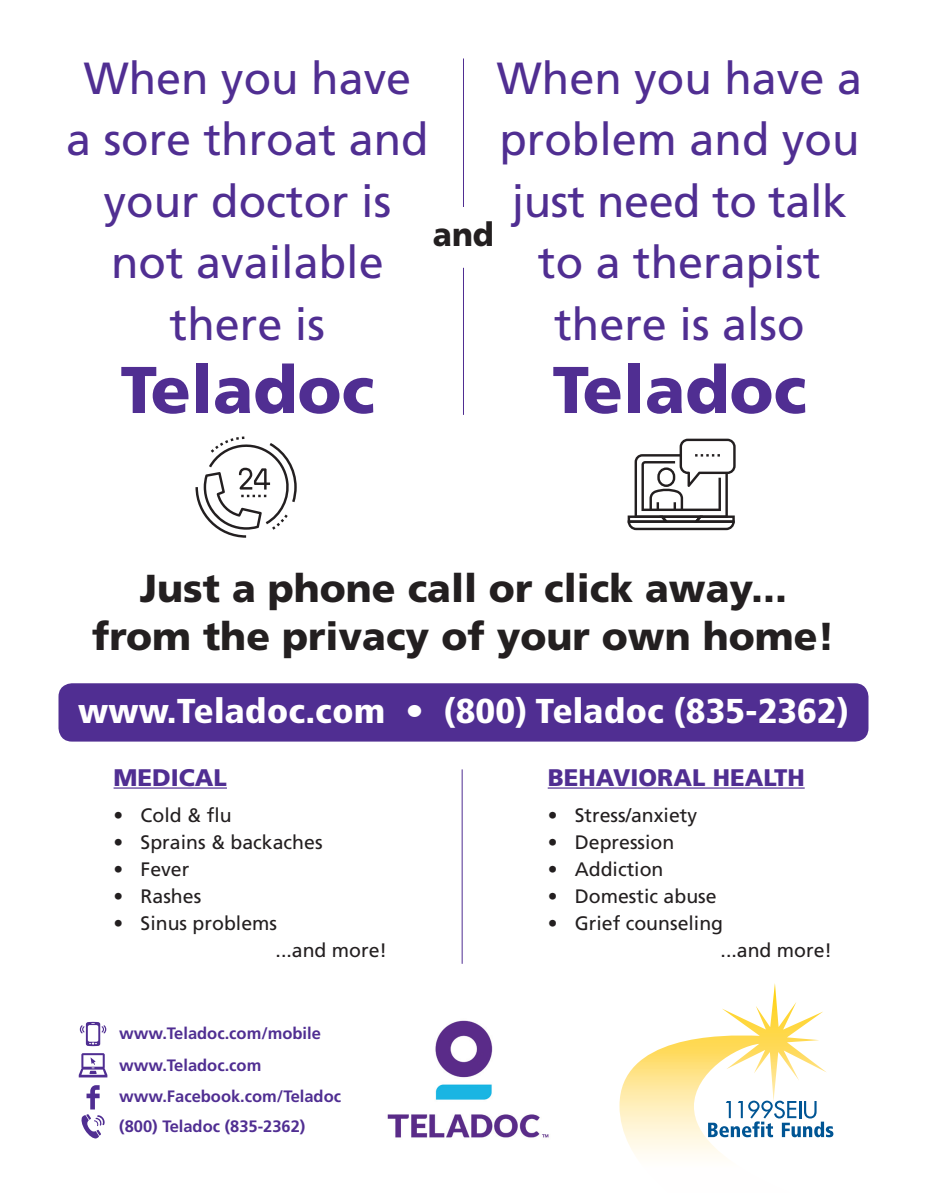
<style>
.page{position:relative;width:927px;height:1197px;background:#fff}
.page>*{position:absolute;margin:0;border:0;box-sizing:border-box;transform-origin:0 0}
.t1{font:900 66px "Frutiger";color:#502e92}
.t2{font:45px/61.5px "Frutiger";color:#502e92;text-align:center}
.t3{font:900 39px "Frutiger";color:#231f20}
.t4{font:900 condensed 34.5px "Frutiger";color:#fff;scale:1.1 1}
.t5{font:900 33px "Frutiger";color:#231f20;scale:.95 1}
.t6{font:900 24px "Frutiger";color:#502e92}
.t7{font:19.5px/27px "Frutiger";color:#231f20}
.t8{font:700 16.5px "Frutiger";color:#502e92}
</style>
<div class="page">
<hr style="left:114px;top:787px;width:113px;height:2px;background:#502e92">
<hr style="left:548px;top:787px;width:257px;height:2px;background:#502e92">
<svg style="left:619px;top:983px;width:214px;height:174px"></svg>
<div style="left:58px;top:683px;width:810px;height:59px;background:#502e92;border-radius:14px"></div>
<hr style="left:463px;top:58px;width:1px;height:149px;background:#502e92">
<hr style="left:463px;top:268px;width:1px;height:147px;background:#502e92">
<hr style="left:462px;top:769px;width:1px;height:195px;background:#502e92">
<svg style="left:79px;top:1053px;width:28px;height:24px"></svg>
<svg style="left:80px;top:1022px;width:26px;height:24px"></svg>
<svg style="left:81px;top:1085px;width:24px;height:54px"></svg>
<img style="left:387px;top:1020px;width:162px;height:118px">
<svg style="left:628px;top:439px;width:108px;height:91px"></svg>
<svg style="left:195px;top:436px;width:102px;height:102px"></svg>
<p class="t2" style="left:66px;top:47px;width:364px">When you have a sore throat and your doctor is</p>
<p class="t2" style="left:111px;top:231px;width:274px">not available</p>
<p class="t2" style="left:170px;top:293px;width:157px">there is</p>
<p class="t1" style="left:120px;top:350px;width:256px">Teladoc</p>
<p class="t2" style="left:497px;top:47px;width:367px">When you have a problem and you just need to talk to a therapist</p>
<p class="t2" style="left:554px;top:293px;width:252px">there is also</p>
<p class="t1" style="left:552px;top:350px;width:256px">Teladoc</p>
<p class="t5" style="left:433px;top:215px;width:66px">and</p>
<p class="t3" style="left:140px;top:565px;width:649px">Just a phone call or click away...</p>
<p class="t3" style="left:92px;top:613px;width:744px">from the privacy of your own home!</p>
<p class="t4" style="left:78px;top:690px;width:702px">www.Teladoc.com • (800) Teladoc (835-2362)</p>
<p class="t6" style="left:114px;top:763px;width:115px">MEDICAL</p>
<p class="t7" style="left:114px;top:801px;width:120px">• Cold &amp; flu</p>
<p class="t7" style="left:114px;top:828px;width:211px">• Sprains &amp; backaches</p>
<p class="t7" style="left:114px;top:855px;width:77px">• Fever</p>
<p class="t7" style="left:114px;top:882px;width:89px">• Rashes</p>
<p class="t7" style="left:276px;top:909px;width:113px;text-indent:-162px">• Sinus problems<br>...and more!</p>
<p class="t8" style="left:119px;top:1024px;width:203px">www.Teladoc.com/mobile</p>
<p class="t8" style="left:119px;top:1055px;width:144px">www.Teladoc.com</p>
<p class="t8" style="left:119px;top:1087px;width:223px">www.Facebook.com/Teladoc</p>
<p class="t8" style="left:119px;top:1117px;width:188px">(800) Teladoc (835-2362)</p>
<p class="t6" style="left:548px;top:763px;width:258px">BEHAVIORAL HEALTH</p>
<p class="t7" style="left:548px;top:801px;width:151px">• Stress/anxiety</p>
<p class="t7" style="left:548px;top:828px;width:128px">• Depression</p>
<p class="t7" style="left:548px;top:855px;width:117px">• Addiction</p>
<p class="t7" style="left:548px;top:882px;width:170px">• Domestic abuse</p>
<p class="t7" style="left:548px;top:909px;width:177px">• Grief counseling</p>
<p class="t7" style="left:721px;top:936px;width:113px">...and more!</p>
</div>
